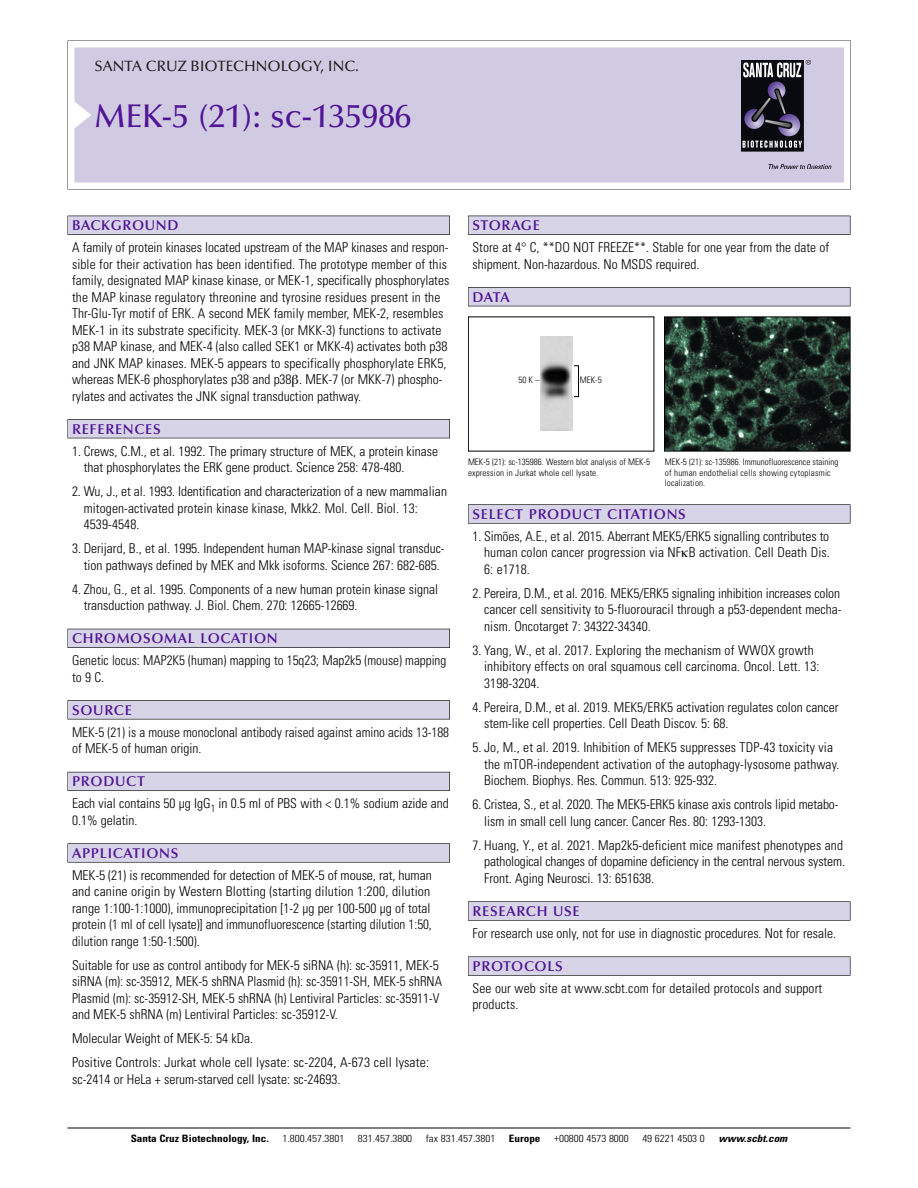
<style>
.page{position:relative;width:918px;height:1188px;background:#fff}
.page>*{position:absolute;margin:0;border:0;box-sizing:border-box;transform-origin:0 0}
.t1{font:500 33px "Optima";color:#511695}
.t2{font:500 15px "Optima";color:#231f20}
.t3{font:600 14.25px "Optima";letter-spacing:.05em;color:#511695}
.t4{font:300 condensed 13.5px/16.5px "Univers";color:#000}
.t5{font:300 condensed 10.2px "Univers";color:#000;scale:1.1 1}
.t6{font:700 condensed 10.2px "Univers";color:#000;scale:1.1 1}
.t7{font:italic 700 condensed 10.2px "Univers";color:#000;scale:1.1 1}
.t8{font:300 condensed 9px/10.5px "Univers";letter-spacing:.015em;color:#000}
</style>
<div class="page">
<svg style="left:74px;top:41px;width:777px;height:148px"></svg>
<div style="left:74px;top:47px;width:770px;height:135px;background:#d1cae3"></div>
<img style="left:741px;top:60px;width:90px;height:108px">
<div style="left:68px;top:216px;width:382px;height:19px;background:#535256"></div>
<div style="left:68px;top:216px;width:381px;height:18px;background:#d7d4e8"></div>
<div style="left:68px;top:419px;width:382px;height:19px;background:#515155"></div>
<div style="left:68px;top:420px;width:381px;height:18px;background:#d7d4e8"></div>
<div style="left:68px;top:629px;width:382px;height:19px;background:#515057"></div>
<div style="left:68px;top:629px;width:381px;height:18px;background:#d7d4e8"></div>
<div style="left:68px;top:700px;width:382px;height:19px;background:#575659"></div>
<div style="left:68px;top:701px;width:381px;height:18px;background:#d7d4e8"></div>
<div style="left:68px;top:772px;width:382px;height:19px;background:#595860"></div>
<div style="left:68px;top:772px;width:381px;height:18px;background:#d7d4e8"></div>
<svg style="left:68px;top:843px;width:382px;height:20px"></svg>
<div style="left:68px;top:844px;width:381px;height:18px;background:#d7d4e8"></div>
<div style="left:468px;top:216px;width:382px;height:19px;background:#535256"></div>
<div style="left:468px;top:216px;width:382px;height:18px;background:#d7d4e8"></div>
<div style="left:468px;top:287px;width:382px;height:19px;background:#515155"></div>
<div style="left:468px;top:288px;width:382px;height:18px;background:#d7d4e8"></div>
<div style="left:468px;top:504px;width:382px;height:20px;background:#676767"></div>
<div style="left:468px;top:505px;width:382px;height:18px;background:#d7d4e8"></div>
<div style="left:468px;top:901px;width:382px;height:20px;background:#666"></div>
<div style="left:468px;top:902px;width:382px;height:18px;background:#d7d4e8"></div>
<svg style="left:468px;top:956px;width:382px;height:20px"></svg>
<div style="left:468px;top:957px;width:382px;height:18px;background:#d7d4e8"></div>
<hr style="left:68px;top:1128px;width:782px;height:1px;background:#000">
<img style="left:666px;top:318px;width:182px;height:132px">
<div style="left:664px;top:316px;width:186px;height:136px;border:1px solid #000"></div>
<img style="left:541px;top:336px;width:31px;height:95px">
<div style="left:574px;top:366px;width:5px;height:31px;border:1px solid #000"></div>
<p class="t2" style="left:94px;top:60px;width:266px">SANTA CRUZ BIOTECHNOLOGY, INC.</p>
<p class="t1" style="left:94px;top:102px;width:318px">MEK-5 (21): sc-135986</p>
<p class="t3" style="left:72px;top:219px;width:108px">BACKGROUND</p>
<p class="t4" style="left:72px;top:240px;width:379px">A family of protein kinases located upstream of the MAP kinases and respon&shy;sible for their activation has been identified. The prototype member of this family, designated MAP kinase kinase, or MEK-1, specifically phosphorylates the MAP kinase regulatory threonine and tyrosine residues present in the Thr-Glu-Tyr motif of ERK. A second MEK family member, MEK-2, resembles MEK-1 in its substrate specificity. MEK-3 (or MKK-3) functions to activate p38 MAP kinase, and MEK-4 (also called SEK1 or MKK-4) activates both p38 and JNK MAP kinases. MEK-5 appears to specifically phosphorylate ERK5, whereas MEK-6 phosphorylates p38 and p38 . MEK-7 (or MKK-7) phospho&shy;rylates and activates the JNK signal transduction pathway.</p>
<p class="t3" style="left:72px;top:423px;width:90px">REFERENCES</p>
<p class="t4" style="left:84px;top:444px;width:356px;text-indent:-12px">1. Crews, C.M., et al. 1992. The primary structure of MEK, a protein kinase that phosphorylates the ERK gene product. Science 258: 478-480.</p>
<p class="t4" style="left:84px;top:484px;width:365px;text-indent:-12px">2. Wu, J., et al. 1993. Identification and characterization of a new mammalian mitogen-activated protein kinase kinase, Mkk2. Mol. Cell. Biol. 13:<br>4539-4548.</p>
<p class="t4" style="left:72px;top:541px;width:374px;text-align:center">3. Derijard, B., et al. 1995. Independent human MAP-kinase signal transduc&shy;tion pathways defined by MEK and Mkk isoforms. Science 267: 682-685.</p>
<p class="t4" style="left:84px;top:582px;width:356px;text-indent:-12px">4. Zhou, G., et al. 1995. Components of a new human protein kinase signal transduction pathway. J. Biol. Chem. 270: 12665-12669.</p>
<p class="t3" style="left:72px;top:632px;width:207px">CHROMOSOMAL LOCATION</p>
<p class="t4" style="left:72px;top:654px;width:376px">Genetic locus: MAP2K5 (human) mapping to 15q23; Map2k5 (mouse) mapping to 9 C.</p>
<p class="t3" style="left:72px;top:704px;width:61px">SOURCE</p>
<p class="t4" style="left:72px;top:725px;width:379px">MEK-5 (21) is a mouse monoclonal antibody raised against amino acids 13-188 of MEK-5 of human origin.</p>
<p class="t3" style="left:72px;top:775px;width:74px">PRODUCT</p>
<p class="t4" style="left:72px;top:797px;width:378px">Each vial contains 50 µg IgG<sub>1</sub> in 0.5 ml of PBS with &lt; 0.1% sodium azide and<br>0.1% gelatin.</p>
<p class="t3" style="left:72px;top:847px;width:108px">APPLICATIONS</p>
<p class="t4" style="left:72px;top:868px;width:361px;text-align:justify">MEK-5 (21) is recommended for detection of MEK-5 of mouse, rat, human and canine origin by Western Blotting (starting dilution 1:200, dilution range 1:100-1:1000), immunoprecipitation [1-2 µg per 100-500 µg of total protein (1 ml of cell lysate)] and immunofluorescence (starting dilution 1:50, dilution range 1:50-1:500).</p>
<p class="t4" style="left:72px;top:958px;width:372px">Suitable for use as control antibody for MEK-5 siRNA (h): sc-35911, MEK-5 siRNA (m): sc-35912, MEK-5 shRNA Plasmid (h): sc-35911-SH, MEK-5 shRNA Plasmid (m): sc-35912-SH, MEK-5 shRNA (h) Lentiviral Particles: sc-35911-V and MEK-5 shRNA (m) Lentiviral Particles: sc-35912-V.</p>
<p class="t4" style="left:72px;top:1032px;width:183px">Molecular Weight of MEK-5: 54 kDa.</p>
<p class="t4" style="left:72px;top:1056px;width:359px">Positive Controls: Jurkat whole cell lysate: sc-2204, A-673 cell lysate: sc-2414 or HeLa + serum-starved cell lysate: sc-24693.</p>
<p class="t3" style="left:473px;top:219px;width:69px">STORAGE</p>
<p class="t4" style="left:473px;top:240px;width:358px">Store at 4° C, **DO NOT FREEZE**. Stable for one year from the date of shipment. Non-hazardous. No MSDS required.</p>
<p class="t3" style="left:473px;top:291px;width:39px">DATA</p>
<p class="t8" style="left:519px;top:375px;width:22px">50 K –</p>
<p class="t8" style="left:580px;top:376px;width:23px">MEK-5</p>
<p class="t8" style="left:468px;top:458px;width:184px">MEK-5 (21): sc-135986. Western blot analysis of MEK-5 expression in Jurkat whole cell lysate.</p>
<p class="t8" style="left:665px;top:458px;width:175px">MEK-5 (21): sc-135986. Immunofluorescence staining of human endothelial cells showing cytoplasmic localization.</p>
<p class="t3" style="left:473px;top:508px;width:215px">SELECT PRODUCT CITATIONS</p>
<p class="t4" style="left:484px;top:529px;width:347px;text-align:justify;text-indent:-12px">1. Simões, A.E., et al. 2015. Aberrant MEK5/ERK5 signalling contributes to human colon cancer progression via NF B activation. Cell Death Dis.<br>6: e1718.</p>
<p class="t4" style="left:484px;top:586px;width:359px;text-align:justify;text-indent:-12px">2. Pereira, D.M., et al. 2016. MEK5/ERK5 signaling inhibition increases colon cancer cell sensitivity to 5-fluorouracil through a p53-dependent mecha&shy;nism. Oncotarget 7: 34322-34340.</p>
<p class="t4" style="left:484px;top:643px;width:337px;text-indent:-12px">3. Yang, W., et al. 2017. Exploring the mechanism of WWOX growth inhibitory effects on oral squamous cell carcinoma. Oncol. Lett. 13:<br>3198-3204.</p>
<p class="t4" style="left:484px;top:700px;width:356px;text-indent:-12px">4. Pereira, D.M., et al. 2019. MEK5/ERK5 activation regulates colon cancer stem-like cell properties. Cell Death Discov. 5: 68.</p>
<p class="t4" style="left:484px;top:741px;width:357px;text-indent:-12px">5. Jo, M., et al. 2019. Inhibition of MEK5 suppresses TDP-43 toxicity via the mTOR-independent activation of the autophagy-lysosome pathway.<br>Biochem. Biophys. Res. Commun. 513: 925-932.</p>
<p class="t4" style="left:484px;top:798px;width:356px;text-indent:-12px">6. Cristea, S., et al. 2020. The MEK5-ERK5 kinase axis controls lipid metabo&shy;lism in small cell lung cancer. Cancer Res. 80: 1293-1303.</p>
<p class="t4" style="left:484px;top:838px;width:363px;text-indent:-12px">7. Huang, Y., et al. 2021. Map2k5-deficient mice manifest phenotypes and pathological changes of dopamine deficiency in the central nervous system.<br>Front. Aging Neurosci. 13: 651638.</p>
<p class="t3" style="left:473px;top:905px;width:109px">RESEARCH USE</p>
<p class="t4" style="left:473px;top:926px;width:365px">For research use only, not for use in diagnostic procedures. Not for resale.</p>
<p class="t3" style="left:473px;top:960px;width:92px">PROTOCOLS</p>
<p class="t4" style="left:473px;top:981px;width:351px">See our web site at www.scbt.com for detailed protocols and support products.</p>
<p class="t6" style="left:131px;top:1135px;width:127px">Santa Cruz Biotechnology, Inc.</p>
<p class="t5" style="left:282px;top:1135px;width:58px">1.800.457.3801</p>
<p class="t5" style="left:358px;top:1135px;width:51px">831.457.3800</p>
<p class="t5" style="left:426px;top:1135px;width:65px">fax 831.457.3801</p>
<p class="t6" style="left:509px;top:1135px;width:30px">Europe</p>
<p class="t5" style="left:554px;top:1135px;width:69px">+00800 4573 8000</p>
<p class="t5" style="left:642px;top:1135px;width:58px">49 6221 4503 0</p>
<p class="t7" style="left:719px;top:1135px;width:66px">www.scbt.com</p>
</div>
